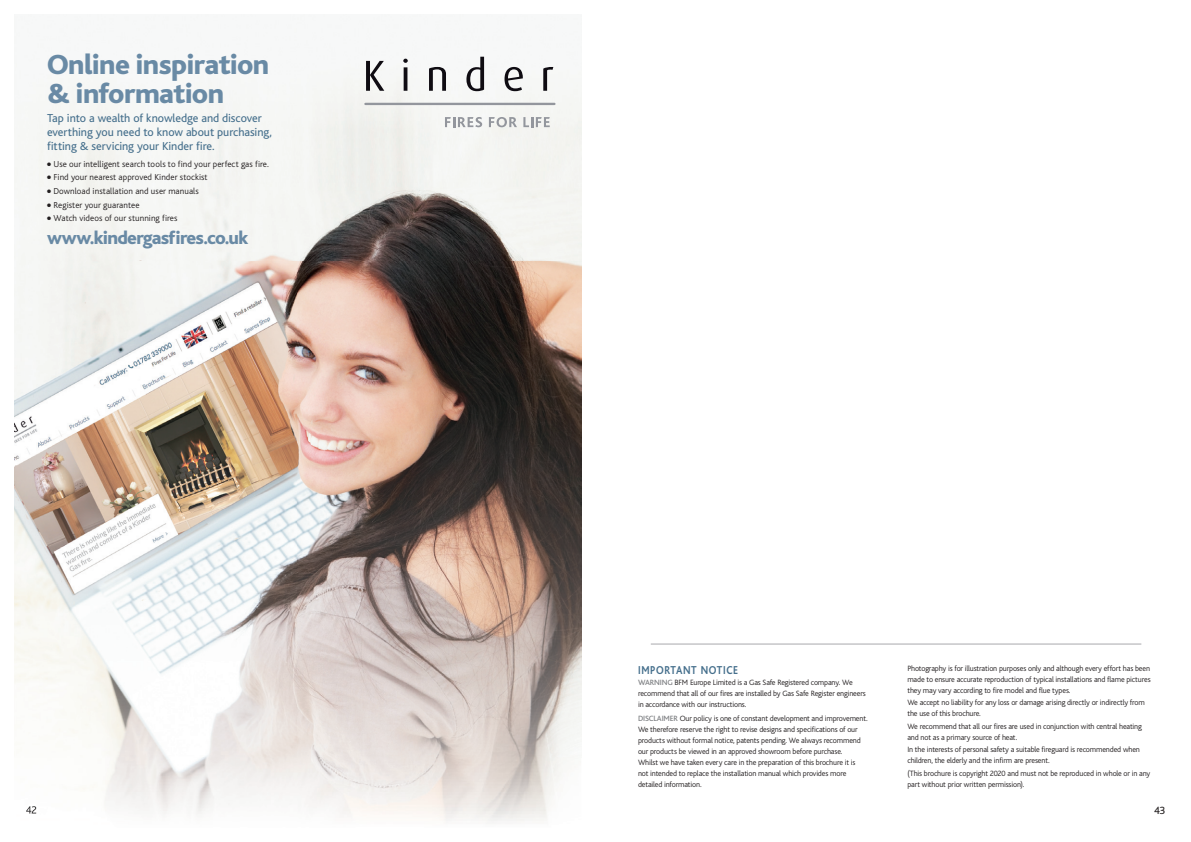
<style>
.page{position:relative;width:1191px;height:842px;background:#fff}
.page>*{position:absolute;margin:0;border:0;box-sizing:border-box;transform-origin:0 0}
.t1{font:800 29px/28px "Bliss";letter-spacing:-.025em;color:#698aa5}
.t2{font:800 19px "Bliss";letter-spacing:-.04em;color:#698aa5}
.t3{font:12px/14px "Bliss";letter-spacing:-.005em;color:#456f8c}
.t4{font:700 12px "Bliss";letter-spacing:.06em;color:#456f8c;scale:.86 1}
.t5{font:11px "Bliss";color:#231f20}
.t6{font:300 9px "Bliss";letter-spacing:.01em;color:#231f20}
.t7{font:300 8px/11px "Bliss";letter-spacing:-.015em;color:#231f20}
.s1{font-weight:500;color:#808285}
</style>
<div class="page">
<hr style="left:651px;top:643px;width:490px;height:1px;background:#a8a9ad">
<img style="left:14px;top:56px;width:567px;height:767px">
<svg style="left:26px;top:806px;width:10px;height:7px"></svg>
<svg style="left:366px;top:61px;width:18px;height:30px"></svg>
<svg style="left:403px;top:59px;width:5px;height:32px"></svg>
<svg style="left:429px;top:67px;width:17px;height:24px"></svg>
<svg style="left:466px;top:57px;width:18px;height:34px"></svg>
<svg style="left:504px;top:67px;width:19px;height:24px"></svg>
<svg style="left:543px;top:67px;width:10px;height:24px"></svg>
<hr style="left:365px;top:103px;width:189px;height:2px;background:#93969d">
<svg style="left:445px;top:117px;width:37px;height:10px"></svg>
<svg style="left:489px;top:117px;width:28px;height:10px"></svg>
<svg style="left:523px;top:117px;width:27px;height:10px"></svg>
<h1 class="t1" style="left:47px;top:52px;width:224px">Online inspiration &amp; information</h1>
<h3 class="t3" style="left:47px;top:111px;width:226px">Tap into a wealth of knowledge and discover everthing you need to know about purchasing, fitting &amp; servicing your Kinder fire.</h3>
<p class="t6" style="left:47px;top:159px;width:223px">● Use our intelligent search tools to find your perfect gas fire.</p>
<p class="t6" style="left:47px;top:173px;width:162px">● Find your nearest approved Kinder stockist</p>
<p class="t6" style="left:47px;top:186px;width:153px">● Download installation and user manuals</p>
<p class="t6" style="left:47px;top:200px;width:94px">● Register your guarantee</p>
<p class="t6" style="left:47px;top:214px;width:132px">● Watch videos of our stunning fires</p>
<h2 class="t2" style="left:47px;top:228px;width:203px">www.kindergasfires.co.uk</h2>
<h3 class="t4" style="left:638px;top:664px;width:118px">IMPORTANT NOTICE</h3>
<p class="t7" style="left:638px;top:677px;width:229px"><span class="s1">WARNING</span> BFM Europe Limited is a Gas Safe Registered company. We recommend that all of our fires are installed by Gas Safe Register engineers in accordance with our instructions.</p>
<p class="t7" style="left:638px;top:713px;width:231px"><span class="s1">DISCLAIMER</span> Our policy is one of constant development and improvement.<br>We therefore reserve the right to revise designs and specifications of our products without formal notice, patents pending. We always recommend our products be viewed in an approved showroom before purchase.<br>Whilst we have taken every care in the preparation of this brochure it is not intended to replace the installation manual which provides more detailed information.</p>
<p class="t7" style="left:907px;top:663px;width:245px;text-align:justify">Photography is for illustration purposes only and although every effort has been made to ensure accurate reproduction of typical installations and flame pictures they may vary according to fire model and flue types.</p>
<p class="t7" style="left:907px;top:697px;width:239px">We accept no liability for any loss or damage arising directly or indirectly from the use of this brochure.</p>
<p class="t7" style="left:907px;top:721px;width:236px">We recommend that all our fires are used in conjunction with central heating and not as a primary source of heat.</p>
<p class="t7" style="left:907px;top:744px;width:234px">In the interests of personal safety a suitable fireguard is recommended when children, the elderly and the infirm are present.</p>
<p class="t7" style="left:907px;top:768px;width:244px">(This brochure is copyright 2020 and must not be reproduced in whole or in any part without prior written permission).</p>
<h3 class="t5" style="left:1154px;top:804px;width:12px">43</h3>
</div>
